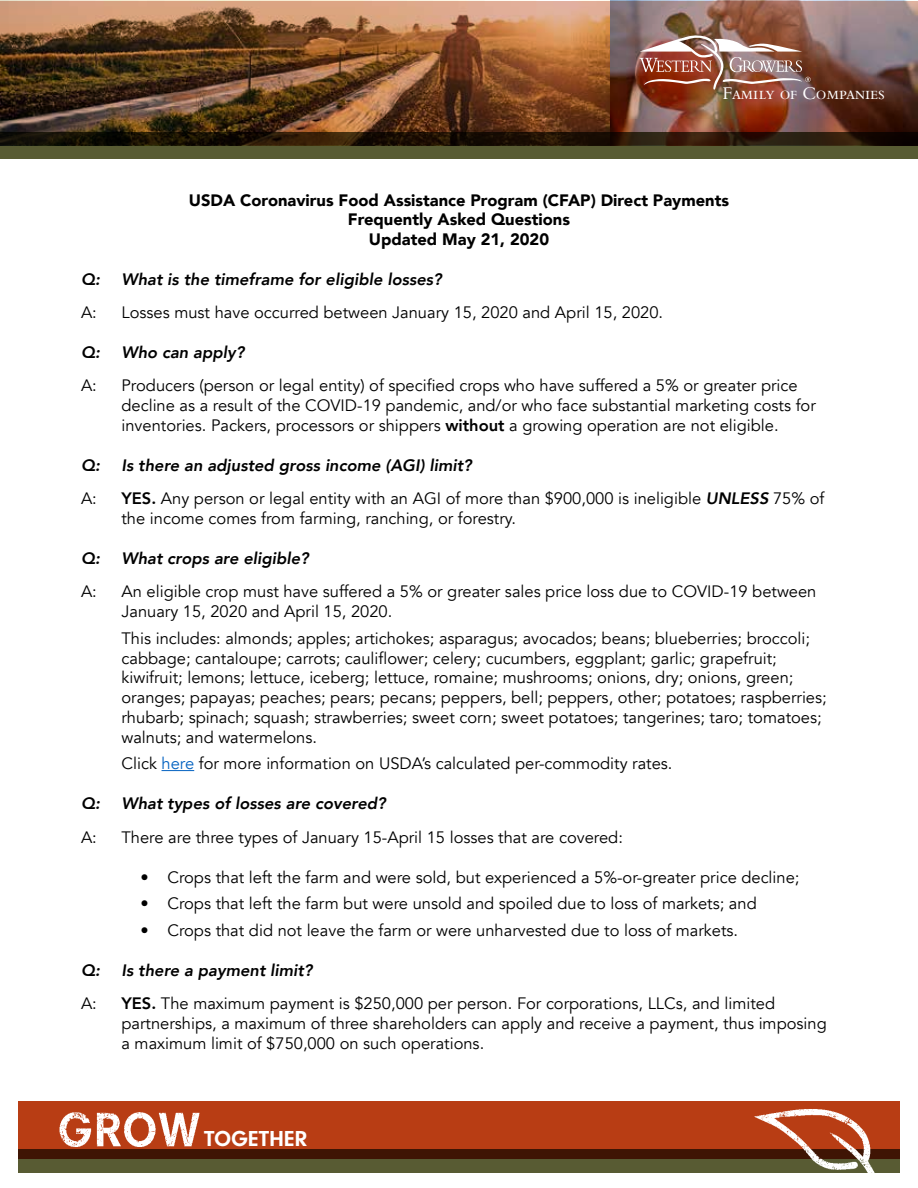
<style>
.page{position:relative;width:918px;height:1188px;background:#fff}
.page>*{position:absolute;margin:0;border:0;box-sizing:border-box;transform-origin:0 0}
.t1{font:700 22.5px "Neuzeit Gro";color:#fff}
.t2{font:18.75px "Bembo Std";letter-spacing:-.02em;color:#fff}
.t3{font:16.5px/19.8px "Avenir";color:#000}
.t4{font:italic 800 16.5px "Avenir";color:#000}
.t5{font:900 16.5px/19.8px "Avenir";color:#000;text-align:center}
.s1{font-weight:800}
.s2{font-weight:800;font-style:italic}
.s3{color:#0563c1}
</style>
<div class="page">
<img style="left:0;top:1px;width:918px;height:131px">
<svg style="left:0;top:132px;width:918px;height:26px"></svg>
<img style="left:639px;top:35px;width:172px;height:55px">
<div style="left:18px;top:1149px;width:882px;height:24px;background:#585b33"></div>
<svg style="left:18px;top:1102px;width:882px;height:57px;fill:#b83d14"></svg>
<img style="left:57px;top:1109px;width:143px;height:40px">
<img style="left:745px;top:1101px;width:137px;height:72px">
<hr style="left:162px;top:770px;width:32px;height:1px;background:#0563c1">
<p class="t2" style="left:723px;top:83px;width:164px">Family of Companies</p>
<p class="t5" style="left:189px;top:189px;width:542px">USDA Coronavirus Food Assistance Program (CFAP) Direct Payments<br>Frequently Asked Questions<br>Updated May 21, 2020</p>
<p class="t4" style="left:81px;top:269px;width:20px">Q:</p>
<p class="t4" style="left:122px;top:269px;width:322px">What is the timeframe for eligible losses?</p>
<p class="t3" style="left:81px;top:303px;width:17px">A:</p>
<p class="t3" style="left:122px;top:303px;width:543px">Losses must have occurred between January 15, 2020 and April 15, 2020.</p>
<p class="t4" style="left:81px;top:343px;width:20px">Q:</p>
<p class="t4" style="left:122px;top:343px;width:124px">Who can apply?</p>
<p class="t3" style="left:81px;top:376px;width:17px">A:</p>
<p class="t3" style="left:122px;top:376px;width:696px">Producers (person or legal entity) of specified crops who have suffered a 5% or greater price decline as a result of the COVID-19 pandemic, and/or who face substantial marketing costs for inventories. Packers, processors or shippers <span class="s1">without</span> a growing operation are not eligible.</p>
<p class="t4" style="left:81px;top:455px;width:20px">Q:</p>
<p class="t4" style="left:122px;top:455px;width:352px">Is there an adjusted gross income (AGI) limit?</p>
<p class="t3" style="left:81px;top:489px;width:17px">A:</p>
<p class="t3" style="left:122px;top:489px;width:704px"><span class="s1">YES.</span> Any person or legal entity with an AGI of more than $900,000 is ineligible <span class="s2">UNLESS</span> 75% of the income comes from farming, ranching, or forestry.</p>
<p class="t4" style="left:81px;top:549px;width:20px">Q:</p>
<p class="t4" style="left:122px;top:549px;width:189px">What crops are eligible?</p>
<p class="t3" style="left:81px;top:582px;width:17px">A:</p>
<p class="t3" style="left:122px;top:582px;width:696px">An eligible crop must have suffered a 5% or greater sales price loss due to COVID-19 between<br>January 15, 2020 and April 15, 2020.</p>
<p class="t3" style="left:122px;top:628px;width:707px">This includes: almonds; apples; artichokes; asparagus; avocados; beans; blueberries; broccoli; cabbage; cantaloupe; carrots; cauliflower; celery; cucumbers, eggplant; garlic; grapefruit; kiwifruit; lemons; lettuce, iceberg; lettuce, romaine; mushrooms; onions, dry; onions, green; oranges; papayas; peaches; pears; pecans; peppers, bell; peppers, other; potatoes; raspberries; rhubarb; spinach; squash; strawberries; sweet corn; sweet potatoes; tangerines; taro; tomatoes; walnuts; and watermelons.</p>
<p class="t3" style="left:122px;top:754px;width:553px">Click <span class="s3">here</span> for more information on USDA’s calculated per-commodity rates.</p>
<p class="t4" style="left:81px;top:794px;width:20px">Q:</p>
<p class="t4" style="left:122px;top:794px;width:266px">What types of losses are covered?</p>
<p class="t3" style="left:81px;top:827px;width:17px">A:</p>
<p class="t3" style="left:122px;top:827px;width:503px">There are three types of January 15-April 15 losses that are covered:</p>
<p class="t3" style="left:140px;top:867px;width:661px">• Crops that left the farm and were sold, but experienced a 5%-or-greater price decline;</p>
<p class="t3" style="left:140px;top:894px;width:618px">• Crops that left the farm but were unsold and spoiled due to loss of markets; and</p>
<p class="t3" style="left:140px;top:921px;width:599px">• Crops that did not leave the farm or were unharvested due to loss of markets.</p>
<p class="t4" style="left:81px;top:960px;width:20px">Q:</p>
<p class="t4" style="left:122px;top:960px;width:193px">Is there a payment limit?</p>
<p class="t3" style="left:81px;top:994px;width:17px">A:</p>
<p class="t3" style="left:122px;top:994px;width:707px"><span class="s1">YES.</span> The maximum payment is $250,000 per person. For corporations, LLCs, and limited partnerships, a maximum of three shareholders can apply and receive a payment, thus imposing a maximum limit of $750,000 on such operations.</p>
<h1 class="t1" style="left:204px;top:1126px;width:105px">TOGETHER</h1>
</div>
